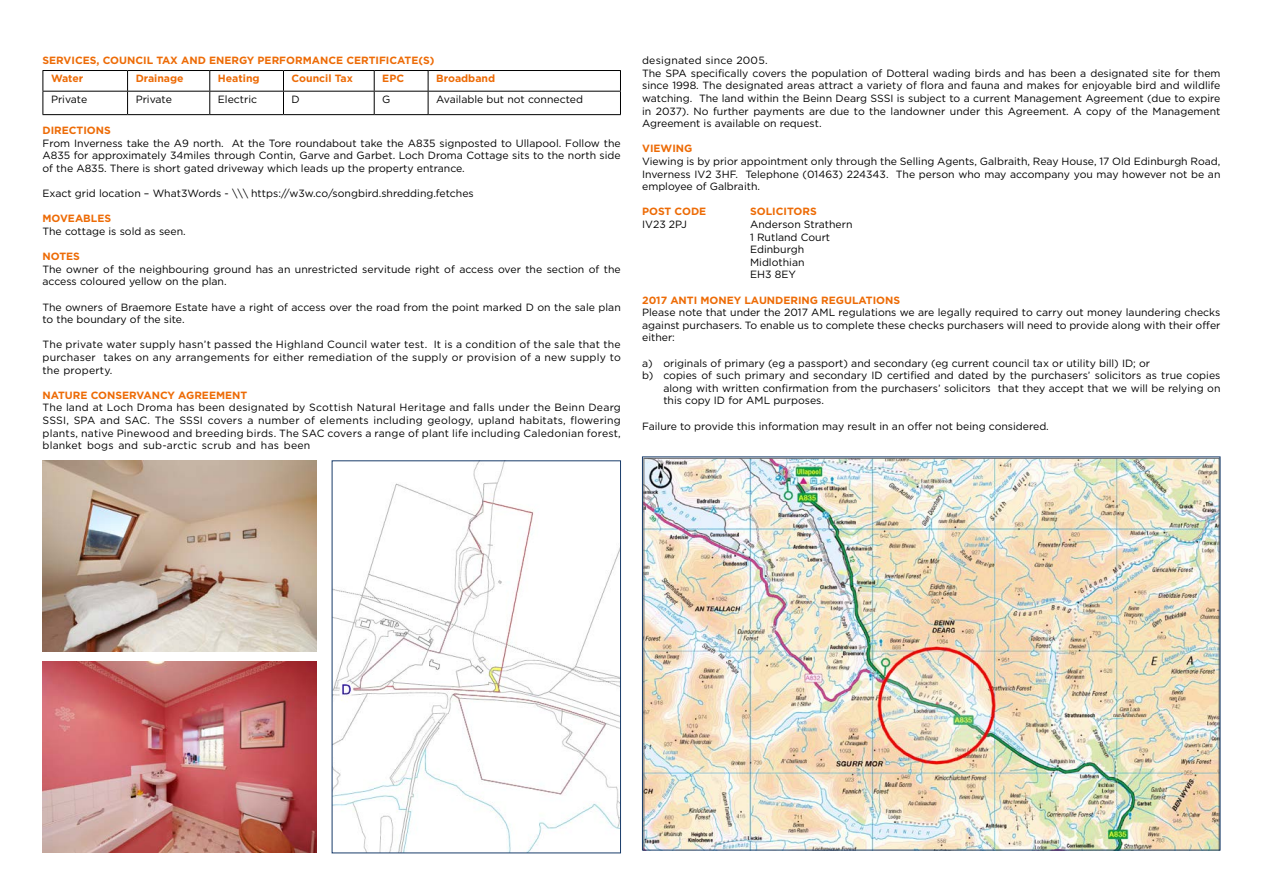
<style>
.page{position:relative;width:1263px;height:893px;background:#fff}
.page>*{position:absolute;margin:0;border:0;box-sizing:border-box;transform-origin:0 0}
.Body_Text{font:10.5px/12.6px "Gotham HTF";color:#000;text-align:justify}
.Headings_Text{font:700 10.5px "Gotham HTF";color:#ed6b06}
.Body_Text-2{font:700 10.5px "Gotham HTF";color:#ed6b06}
.Body_Text-3{font:10.5px "Gotham HTF";letter-spacing:.02em;color:#000}
</style>
<div class="page">
<hr style="left:43px;top:70px;width:85px;height:1px;background:#000">
<hr style="left:128px;top:70px;width:82px;height:1px;background:#000">
<hr style="left:210px;top:70px;width:73px;height:1px;background:#000">
<hr style="left:283px;top:70px;width:91px;height:1px;background:#000">
<hr style="left:374px;top:70px;width:54px;height:1px;background:#000">
<hr style="left:428px;top:70px;width:193px;height:1px;background:#000">
<hr style="left:43px;top:91px;width:85px;height:1px;background:#000">
<hr style="left:128px;top:91px;width:82px;height:1px;background:#000">
<hr style="left:210px;top:91px;width:73px;height:1px;background:#000">
<hr style="left:283px;top:91px;width:91px;height:1px;background:#000">
<hr style="left:374px;top:91px;width:54px;height:1px;background:#000">
<hr style="left:428px;top:91px;width:193px;height:1px;background:#000">
<hr style="left:43px;top:114px;width:85px;height:1px;background:#000">
<hr style="left:128px;top:114px;width:82px;height:1px;background:#000">
<hr style="left:210px;top:114px;width:73px;height:1px;background:#000">
<hr style="left:283px;top:114px;width:91px;height:1px;background:#000">
<hr style="left:374px;top:114px;width:54px;height:1px;background:#000">
<hr style="left:428px;top:114px;width:193px;height:1px;background:#000">
<svg style="left:43px;top:71px;width:1px;height:43px"></svg>
<svg style="left:127px;top:71px;width:1px;height:43px"></svg>
<svg style="left:209px;top:71px;width:1px;height:43px"></svg>
<svg style="left:283px;top:71px;width:1px;height:43px"></svg>
<svg style="left:374px;top:71px;width:1px;height:43px"></svg>
<svg style="left:428px;top:71px;width:1px;height:43px"></svg>
<svg style="left:620px;top:71px;width:1px;height:43px"></svg>
<img style="left:334px;top:462px;width:285px;height:389px">
<img style="left:645px;top:459px;width:573px;height:389px">
<hr style="left:644px;top:458px;width:1px;height:392px;background:#666">
<hr style="left:644px;top:458px;width:575px;height:1px;background:#666">
<img style="left:43px;top:460px;width:273px;height:191px">
<img style="left:43px;top:661px;width:273px;height:191px">
<p class="Headings_Text" style="left:43px;top:54px;width:393px">SERVICES, COUNCIL TAX AND ENERGY PERFORMANCE CERTIFICATE(S)</p>
<p class="Headings_Text" style="left:51px;top:73px;width:34px">Water</p>
<p class="Headings_Text" style="left:136px;top:73px;width:50px">Drainage</p>
<p class="Headings_Text" style="left:218px;top:73px;width:43px">Heating</p>
<p class="Headings_Text" style="left:292px;top:73px;width:63px">Council Tax</p>
<p class="Headings_Text" style="left:382px;top:73px;width:23px">EPC</p>
<p class="Headings_Text" style="left:436px;top:73px;width:61px">Broadband</p>
<p class="Body_Text" style="left:51px;top:93px;width:38px">Private</p>
<p class="Body_Text" style="left:136px;top:93px;width:38px">Private</p>
<p class="Body_Text" style="left:218px;top:93px;width:41px">Electric</p>
<p class="Body_Text" style="left:292px;top:93px;width:10px">D</p>
<p class="Body_Text" style="left:382px;top:93px;width:10px">G</p>
<p class="Body_Text" style="left:436px;top:93px;width:148px">Available but not connected</p>
<p class="Headings_Text" style="left:43px;top:124px;width:70px">DIRECTIONS</p>
<p class="Body_Text" style="left:43px;top:137px;width:580px">From Inverness take the A9 north. At the Tore roundabout take the A835 signposted to Ullapool. Follow the A835 for approximately 34miles through Contin, Garve and Garbet. Loch Droma Cottage sits to the north side of the A835. There is short gated driveway which leads up the property entrance.</p>
<p class="Body_Text" style="left:43px;top:187px;width:433px">Exact grid location – What3Words - \\\ https://w3w.co/songbird.shredding.fetches</p>
<p class="Body_Text-2" style="left:43px;top:213px;width:70px">MOVEABLES</p>
<p class="Body_Text" style="left:43px;top:225px;width:145px">The cottage is sold as seen.</p>
<p class="Body_Text-2" style="left:43px;top:250px;width:39px">NOTES</p>
<p class="Body_Text" style="left:43px;top:263px;width:580px">The owner of the neighbouring ground has an unrestricted servitude right of access over the section of the access coloured yellow on the plan.</p>
<p class="Body_Text" style="left:43px;top:300px;width:580px">The owners of Braemore Estate have a right of access over the road from the point marked D on the sale plan to the boundary of the site.</p>
<p class="Body_Text" style="left:43px;top:338px;width:580px">The private water supply hasn’t passed the Highland Council water test. It is a condition of the sale that the purchaser takes on any arrangements for either remediation of the supply or provision of a new supply to the property.</p>
<p class="Body_Text-2" style="left:43px;top:389px;width:206px">NATURE CONSERVANCY AGREEMENT</p>
<p class="Body_Text" style="left:43px;top:401px;width:580px">The land at Loch Droma has been designated by Scottish Natural Heritage and falls under the Beinn Dearg SSSI, SPA and SAC. The SSSI covers a number of elements including geology, upland habitats, flowering plants, native Pinewood and breeding birds. The SAC covers a range of plant life including Caledonian forest, blanket bogs and sub-arctic scrub and has been</p>
<p class="Body_Text-3" style="left:642px;top:55px;width:127px">designated since 2005.</p>
<p class="Body_Text" style="left:642px;top:67px;width:580px">The SPA specifically covers the population of Dotteral wading birds and has been a designated site for them since 1998. The designated areas attract a variety of flora and fauna and makes for enjoyable bird and wildlife watching. The land within the Beinn Dearg SSSI is subject to a current Management Agreement (due to expire in 2037). No further payments are due to the landowner under this Agreement. A copy of the Management Agreement is available on request.</p>
<p class="Headings_Text" style="left:642px;top:143px;width:52px">VIEWING</p>
<p class="Body_Text" style="left:642px;top:155px;width:580px">Viewing is by prior appointment only through the Selling Agents, Galbraith, Reay House, 17 Old Edinburgh Road, Inverness IV2 3HF. Telephone (01463) 224343. The person who may accompany you may however not be an employee of Galbraith.</p>
<p class="Headings_Text" style="left:642px;top:206px;width:66px">POST CODE</p>
<p class="Headings_Text" style="left:750px;top:206px;width:68px">SOLICITORS</p>
<p class="Body_Text" style="left:642px;top:218px;width:46px">IV23 2PJ</p>
<p class="Body_Text" style="left:750px;top:218px;width:104px">Anderson Strathern</p>
<p class="Body_Text" style="left:750px;top:230px;width:82px">1 Rutland Court</p>
<p class="Body_Text" style="left:750px;top:243px;width:56px">Edinburgh</p>
<p class="Body_Text" style="left:750px;top:256px;width:56px">Midlothian</p>
<p class="Body_Text" style="left:750px;top:268px;width:47px">EH3 8EY</p>
<p class="Headings_Text" style="left:642px;top:294px;width:260px">2017 ANTI MONEY LAUNDERING REGULATIONS</p>
<p class="Body_Text" style="left:642px;top:306px;width:580px">Please note that under the 2017 AML regulations we are legally required to carry out money laundering checks against purchasers. To enable us to complete these checks purchasers will need to provide along with their offer either:</p>
<p class="Body_Text" style="left:642px;top:356px;width:509px">a) originals of primary (eg a passport) and secondary (eg current council tax or utility bill) ID; or</p>
<p class="Body_Text" style="left:663px;top:369px;width:559px;text-indent:-21px">b) copies of such primary and secondary ID certified and dated by the purchasers’ solicitors as true copies along with written confirmation from the purchasers’ solicitors that they accept that we will be relying on this copy ID for AML purposes.</p>
<p class="Body_Text" style="left:642px;top:419px;width:408px">Failure to provide this information may result in an offer not being considered.</p>
</div>
